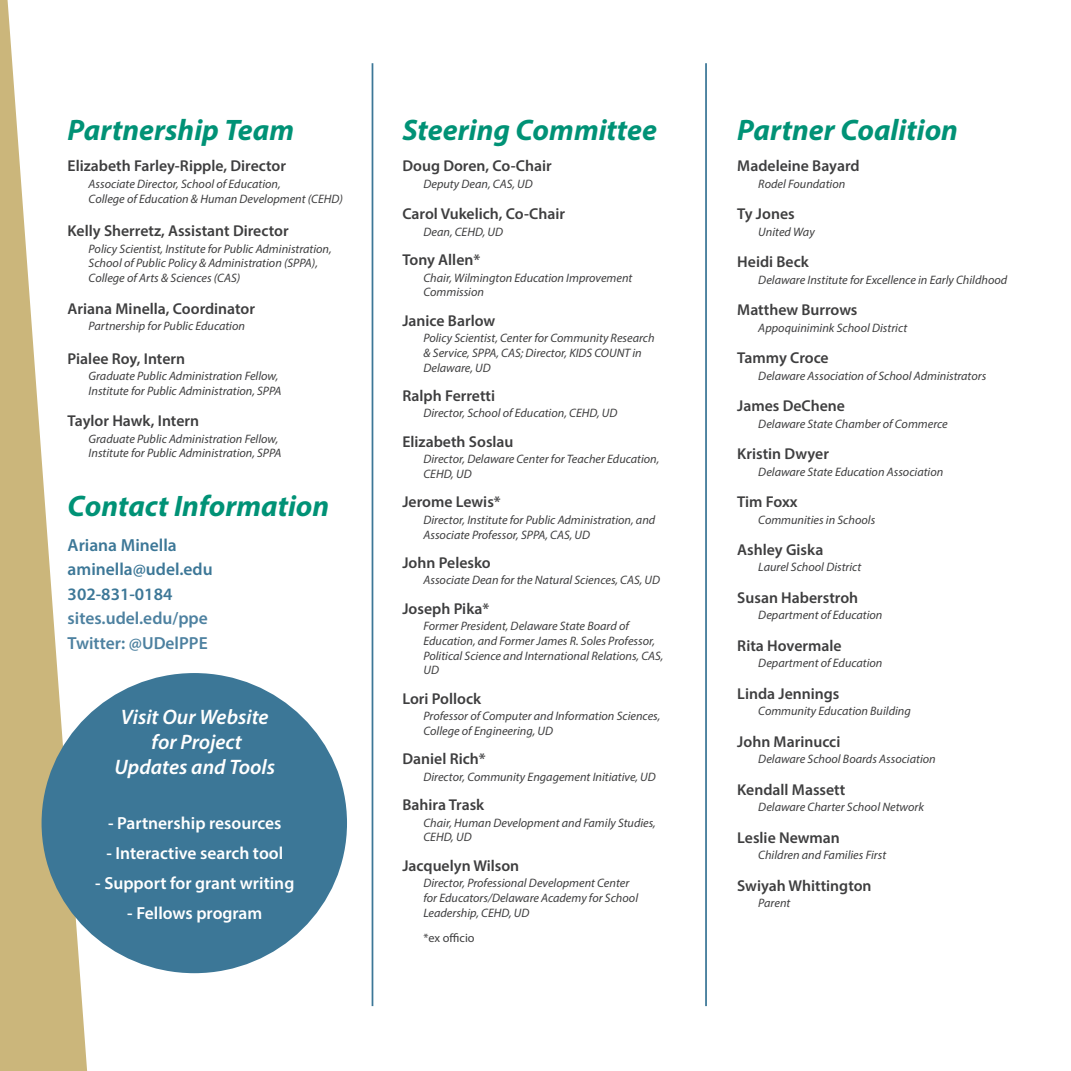
<style>
.page{position:relative;width:1071px;height:1071px;background:#fff}
.page>*{position:absolute;margin:0;border:0;box-sizing:border-box;transform-origin:0 0}
.t1{font:italic 700 29.75px "Myriad Pro";color:#009276}
.t2{font:italic 600 21px/25.2px "Myriad Pro";color:#fff;text-align:center}
.t3{font:600 17.5px "Myriad Pro";color:#fff}
.t4{font:600 17.5px/24.5px "Myriad Pro";color:#3c7797}
.t5{font:600 17.5px/24.5px "Myriad Pro";color:#4d81a0}
.t6{font:600 15.75px "Myriad Pro";color:#3e3e3f}
.t7{font:italic 12.25px/14.7px "Myriad Pro";color:#3e3e3f}
.t8{font:12.25px "Myriad Pro";color:#3e3e3f}
</style>
<div class="page">
<hr style="left:705px;top:63px;width:2px;height:943px;background:#3c7797">
<hr style="left:372px;top:63px;width:1px;height:943px;background:#3c7797">
<svg style="left:0;top:0;width:87px;height:1071px;fill:#cbb67b"></svg>
<div style="left:42px;top:673px;width:305px;height:300px;background:#3c7797;border-radius:50%"></div>
<h1 class="t1" style="left:68px;top:111px;width:228px">Partnership Team</h1>
<p class="t6" style="left:68px;top:156px;width:220px">Elizabeth Farley-Ripple, Director</p>
<p class="t7" style="left:89px;top:176px;width:256px">Associate Director, School of Education,<br>College of Education &amp; Human Development (CEHD)</p>
<p class="t6" style="left:68px;top:221px;width:223px">Kelly Sherretz, Assistant Director</p>
<p class="t7" style="left:89px;top:241px;width:245px">Policy Scientist, Institute for Public Administration,<br>School of Public Policy &amp; Administration (SPPA),<br>College of Arts &amp; Sciences (CAS)</p>
<p class="t6" style="left:68px;top:298px;width:189px">Ariana Minella, Coordinator</p>
<p class="t7" style="left:89px;top:318px;width:158px">Partnership for Public Education</p>
<p class="t6" style="left:68px;top:348px;width:119px">Pialee Roy, Intern</p>
<p class="t7" style="left:89px;top:368px;width:194px">Graduate Public Administration Fellow,<br>Institute for Public Administration, SPPA</p>
<p class="t6" style="left:68px;top:411px;width:133px">Taylor Hawk, Intern</p>
<p class="t7" style="left:89px;top:431px;width:194px">Graduate Public Administration Fellow,<br>Institute for Public Administration, SPPA</p>
<h1 class="t1" style="left:68px;top:486px;width:263px">Contact Information</h1>
<h3 class="t4" style="left:68px;top:532px;width:147px">Ariana Minella aminella@udel.edu<br>302-831-0184</h3>
<h3 class="t5" style="left:68px;top:606px;width:142px">sites.udel.edu/ppe<br>Twitter: @UDelPPE</h3>
<h2 class="t2" style="left:114px;top:704px;width:162px">Visit Our Website for Project<br>Updates and Tools</h2>
<h3 class="t3" style="left:108px;top:812px;width:175px">- Partnership resources</h3>
<h3 class="t3" style="left:106px;top:842px;width:178px">- Interactive search tool</h3>
<h3 class="t3" style="left:95px;top:872px;width:201px">- Support for grant writing</h3>
<h3 class="t3" style="left:127px;top:902px;width:137px">- Fellows program</h3>
<h1 class="t1" style="left:402px;top:111px;width:256px">Steering Committee</h1>
<p class="t6" style="left:402px;top:156px;width:151px">Doug Doren, Co-Chair</p>
<p class="t7" style="left:423px;top:176px;width:111px">Deputy Dean, CAS, UD</p>
<p class="t6" style="left:402px;top:204px;width:164px">Carol Vukelich, Co-Chair</p>
<p class="t7" style="left:423px;top:224px;width:81px">Dean, CEHD, UD</p>
<p class="t6" style="left:402px;top:250px;width:79px">Tony Allen*</p>
<p class="t7" style="left:423px;top:270px;width:211px">Chair, Wilmington Education Improvement<br>Commission</p>
<p class="t6" style="left:402px;top:310px;width:94px">Janice Barlow</p>
<p class="t7" style="left:423px;top:331px;width:233px">Policy Scientist, Center for Community Research &amp; Service, SPPA, CAS; Director, KIDS COUNT in<br>Delaware, UD</p>
<p class="t6" style="left:402px;top:386px;width:94px">Ralph Ferretti</p>
<p class="t7" style="left:423px;top:406px;width:195px">Director, School of Education, CEHD, UD</p>
<p class="t6" style="left:402px;top:432px;width:113px">Elizabeth Soslau</p>
<p class="t7" style="left:423px;top:452px;width:237px">Director, Delaware Center for Teacher Education,<br>CEHD, UD</p>
<p class="t6" style="left:402px;top:492px;width:100px">Jerome Lewis*</p>
<p class="t7" style="left:423px;top:512px;width:233px">Director, Institute for Public Administration, and<br>Associate Professor, SPPA, CAS, UD</p>
<p class="t6" style="left:402px;top:553px;width:90px">John Pelesko</p>
<p class="t7" style="left:423px;top:573px;width:238px">Associate Dean for the Natural Sciences, CAS, UD</p>
<p class="t6" style="left:402px;top:599px;width:88px">Joseph Pika*</p>
<p class="t7" style="left:423px;top:619px;width:242px">Former President, Delaware State Board of Education, and Former James R. Soles Professor, Political Science and International Relations, CAS, UD</p>
<p class="t6" style="left:402px;top:688px;width:80px">Lori Pollock</p>
<p class="t7" style="left:423px;top:709px;width:238px">Professor of Computer and Information Sciences,<br>College of Engineering, UD</p>
<p class="t6" style="left:402px;top:749px;width:85px">Daniel Rich*</p>
<p class="t7" style="left:423px;top:769px;width:234px">Director, Community Engagement Initiative, UD</p>
<p class="t6" style="left:402px;top:795px;width:83px">Bahira Trask</p>
<p class="t7" style="left:423px;top:815px;width:234px">Chair, Human Development and Family Studies,<br>CEHD, UD</p>
<p class="t6" style="left:402px;top:855px;width:118px">Jacquelyn Wilson</p>
<p class="t7" style="left:423px;top:876px;width:216px">Director, Professional Development Center for Educators/Delaware Academy for School<br>Leadership, CEHD, UD</p>
<p class="t8" style="left:423px;top:930px;width:53px">*ex officio</p>
<h1 class="t1" style="left:737px;top:111px;width:222px">Partner Coalition</h1>
<p class="t6" style="left:737px;top:156px;width:124px">Madeleine Bayard</p>
<p class="t7" style="left:758px;top:176px;width:88px">Rodel Foundation</p>
<p class="t6" style="left:737px;top:204px;width:59px">Ty Jones</p>
<p class="t7" style="left:758px;top:224px;width:58px">United Way</p>
<p class="t6" style="left:737px;top:252px;width:73px">Heidi Beck</p>
<p class="t7" style="left:758px;top:272px;width:251px">Delaware Institute for Excellence in Early Childhood</p>
<p class="t6" style="left:737px;top:300px;width:122px">Matthew Burrows</p>
<p class="t7" style="left:758px;top:320px;width:150px">Appoquinimink School District</p>
<p class="t6" style="left:737px;top:348px;width:93px">Tammy Croce</p>
<p class="t7" style="left:758px;top:368px;width:230px">Delaware Association of School Administrators</p>
<p class="t6" style="left:737px;top:396px;width:109px">James DeChene</p>
<p class="t7" style="left:758px;top:416px;width:191px">Delaware State Chamber of Commerce</p>
<p class="t6" style="left:737px;top:444px;width:93px">Kristin Dwyer</p>
<p class="t7" style="left:758px;top:464px;width:187px">Delaware State Education Association</p>
<p class="t6" style="left:737px;top:492px;width:62px">Tim Foxx</p>
<p class="t7" style="left:758px;top:512px;width:118px">Communities in Schools</p>
<p class="t6" style="left:737px;top:540px;width:88px">Ashley Giska</p>
<p class="t7" style="left:758px;top:560px;width:105px">Laurel School District</p>
<p class="t6" style="left:737px;top:588px;width:122px">Susan Haberstroh</p>
<p class="t7" style="left:758px;top:608px;width:126px">Department of Education</p>
<p class="t6" style="left:737px;top:636px;width:106px">Rita Hovermale</p>
<p class="t7" style="left:758px;top:656px;width:126px">Department of Education</p>
<p class="t6" style="left:737px;top:684px;width:104px">Linda Jennings</p>
<p class="t7" style="left:758px;top:704px;width:154px">Community Education Building</p>
<p class="t6" style="left:737px;top:732px;width:105px">John Marinucci</p>
<p class="t7" style="left:758px;top:752px;width:179px">Delaware School Boards Association</p>
<p class="t6" style="left:737px;top:779px;width:110px">Kendall Massett</p>
<p class="t7" style="left:758px;top:800px;width:167px">Delaware Charter School Network</p>
<p class="t6" style="left:737px;top:827px;width:104px">Leslie Newman</p>
<p class="t7" style="left:758px;top:848px;width:129px">Children and Families First</p>
<p class="t6" style="left:737px;top:875px;width:136px">Swiyah Whittington</p>
<p class="t7" style="left:758px;top:895px;width:34px">Parent</p>
</div>
